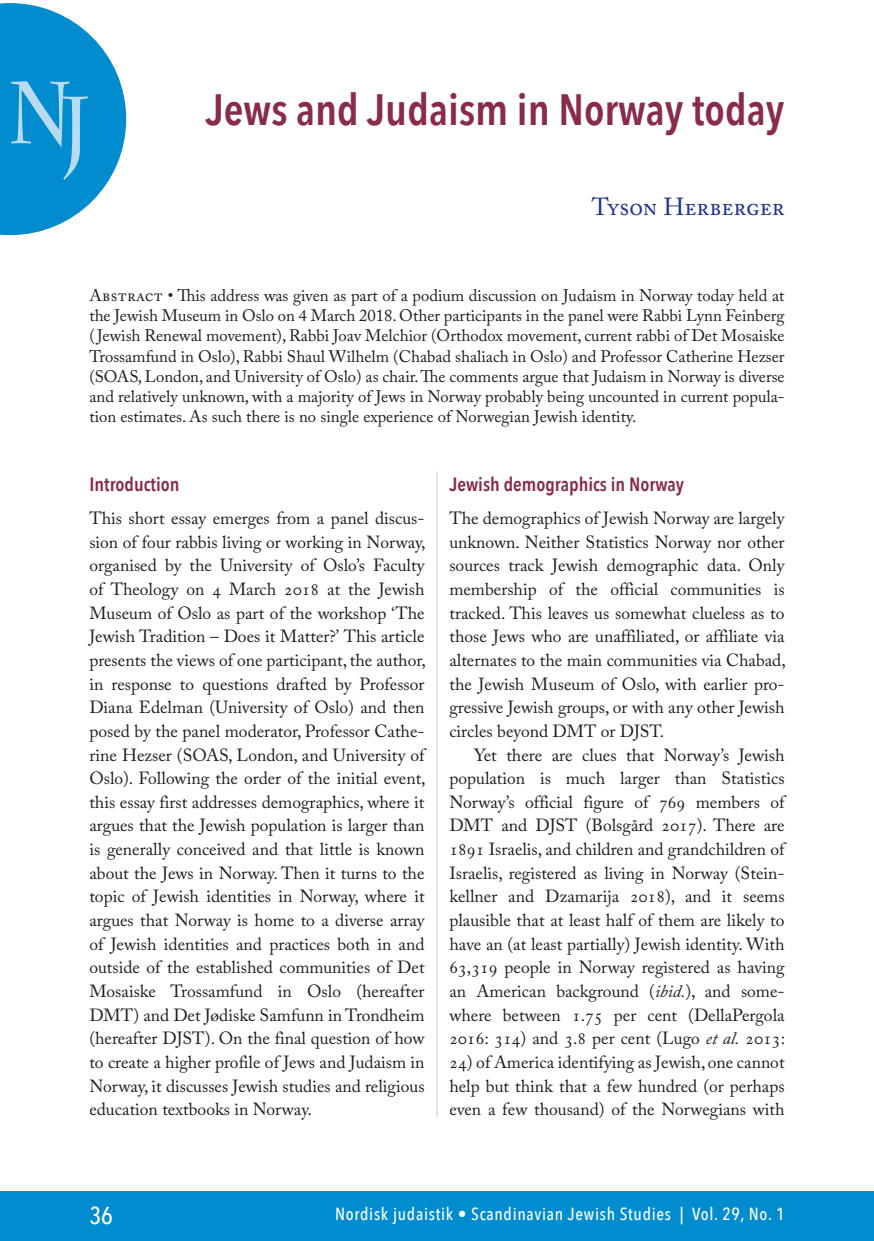
<style>
.page{position:relative;width:874px;height:1241px;background:#fff}
.page>*{position:absolute;margin:0;border:0;box-sizing:border-box;transform-origin:0 0}
.t1{font:700 87.5px "Charlemagne Std";color:#b9dbf2;scale:.8 1}
.t2{font:600 43.75px "Avenir Next Condensed";color:#882b4c}
.t3{font:24.5px "Adobe Caslon Pro";color:#1b318f}
.t4{font:500 24.5px "Avenir Next Condensed";color:#fff}
.t5{font:600 19.25px "Avenir Next Condensed";color:#882b4c}
.t6{font:17.5px/23.6px "Adobe Caslon Pro";color:#1d1d1b;text-align:justify}
.t7{font:500 17.5px "Avenir Next Condensed";letter-spacing:.04em;color:#fff}
.t8{font:16.62px/20.1px "Adobe Caslon Pro";color:#1d1d1b;text-align:justify}
.s1{font-style:italic}
</style>
<div class="page">
<div style="left:0;top:1191px;width:873px;height:49px;background:#008ccf"></div>
<hr style="left:436px;top:471px;width:1px;height:645px;background:#d0d0d0">
<svg style="left:0;top:3px;width:126px;height:232px"></svg>
<h1 class="t1" style="left:8px;top:69px;width:103px">NJ</h1>
<h2 class="t2" style="left:206px;top:72px;width:580px">Jews and Judaism in Norway today</h2>
<h3 class="t3" style="left:591px;top:193px;width:194px">Tyson Herberger</h3>
<p class="t8" style="left:89px;top:285px;width:696px">Abstract • This address was given as part of a podium discussion on Judaism in Norway today held at the Jewish Museum in Oslo on 4 March 2018. Other participants in the panel were Rabbi Lynn Feinberg ( Jewish Renewal movement), Rabbi Joav Melchior (Orthodox movement, current rabbi of Det Mosaiske Trossamfund in Oslo), Rabbi Shaul Wilhelm (Chabad shaliach in Oslo) and Professor Catherine Hezser (SOAS, London, and University of Oslo) as chair. The comments argue that Judaism in Norway is diverse and relatively unknown, with a majority of Jews in Norway probably being uncounted in current popula&shy;tion estimates. As such there is no single experience of Norwegian Jewish identity.</p>
<p class="t5" style="left:89px;top:467px;width:92px">Introduction</p>
<p class="t6" style="left:89px;top:506px;width:338px">This short essay emerges from a panel discus&shy;sion of four rabbis living or working in Norway, organised by the University of Oslo’s Faculty of Theology on 4 March 2018 at the Jewish Museum of Oslo as part of the workshop ‘The Jewish Tradition – Does it Matter?’ This article presents the views of one participant, the author, in response to questions drafted by Professor Diana Edelman (University of Oslo) and then posed by the panel moderator, Professor Cathe&shy;rine Hezser (SOAS, London, and University of Oslo). Following the order of the initial event, this essay first addresses demographics, where it argues that the Jewish population is larger than is generally conceived and that little is known about the Jews in Norway. Then it turns to the topic of Jewish identities in Norway, where it argues that Norway is home to a diverse array of Jewish identities and practices both in and outside of the established communities of Det Mosaiske Trossamfund in Oslo (hereafter DMT) and Det Jødiske Samfunn in Trondheim (hereafter DJST). On the final question of how to create a higher profile of Jews and Judaism in Norway, it discusses Jewish studies and religious education textbooks in Norway.</p>
<p class="t5" style="left:449px;top:467px;width:236px">Jewish demographics in Norway</p>
<p class="t6" style="left:449px;top:506px;width:338px">The demographics of Jewish Norway are largely unknown. Neither Statistics Norway nor other sources track Jewish demographic data. Only membership of the official communities is tracked. This leaves us somewhat clueless as to those Jews who are unaffiliated, or affiliate via alternates to the main communities via Chabad, the Jewish Museum of Oslo, with earlier pro&shy;gressive Jewish groups, or with any other Jewish circles beyond DMT or DJST.</p>
<p class="t6" style="left:449px;top:742px;width:337px;text-indent:25px">Yet there are clues that Norway’s Jewish population is much larger than Statistics Norway’s official figure of 769 members of DMT and DJST (Bolsgård 2017). There are 1891 Israelis, and children and grandchildren of Israelis, registered as living in Norway (Stein&shy;kellner and Dzamarija 2018), and it seems plausible that at least half of them are likely to have an (at least partially) Jewish identity. With 63,319 people in Norway registered as having an American background (<span class="s1">ibid.</span>), and some&shy;where between 1.75 per cent (DellaPergola 2016: 314) and 3.8 per cent (Lugo <span class="s1">et al.</span> 2013:</p>
<p class="t6" style="left:449px;top:1049px;width:336px">24) of America identifying as Jewish, one cannot help but think that a few hundred (or perhaps even a few thousand) of the Norwegians with</p>
<h3 class="t4" style="left:89px;top:1200px;width:25px">36</h3>
<p class="t7" style="left:335px;top:1202px;width:450px">Nordisk judaistik • Scandinavian Jewish Studies | Vol. 29, No. 1</p>
</div>
